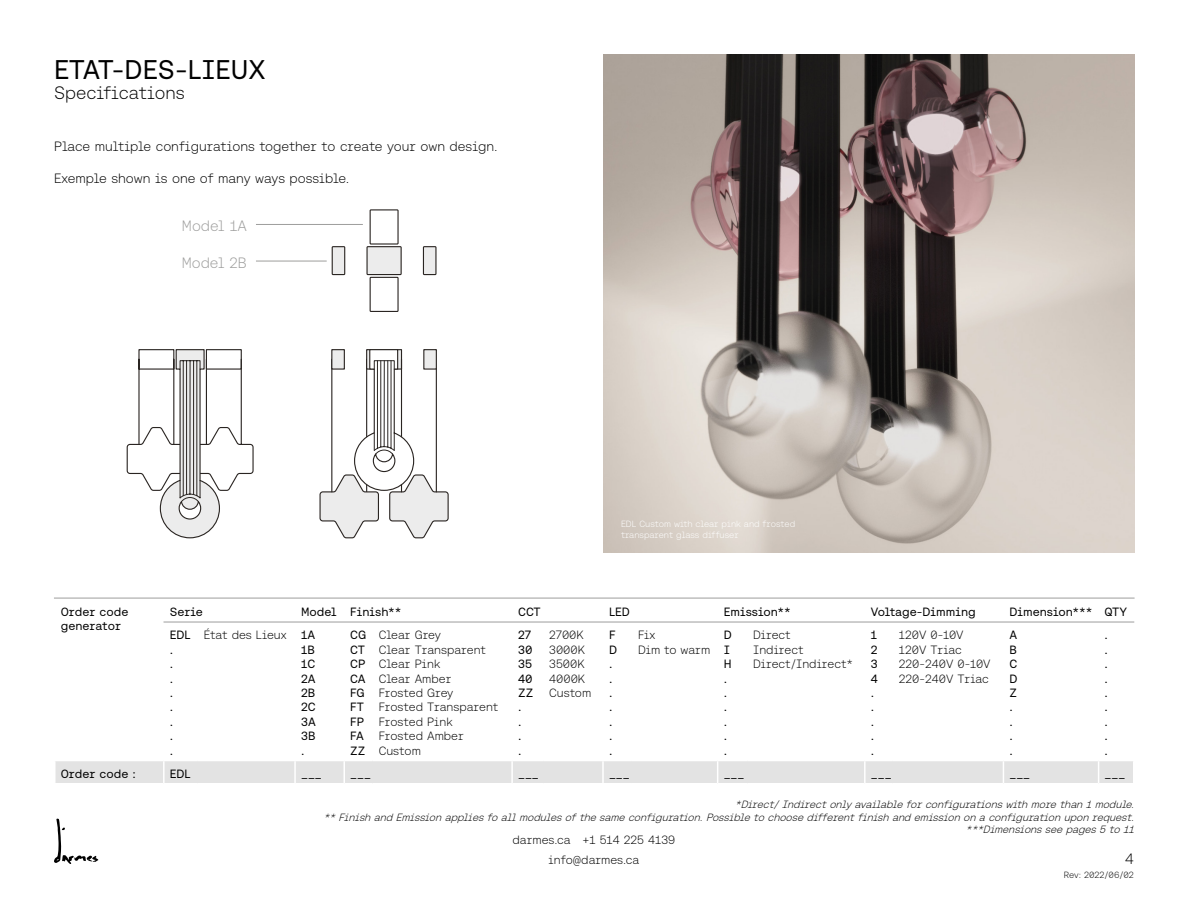
<style>
.page{position:relative;width:1188px;height:918px;background:#fff}
.page>*{position:absolute;margin:0;border:0;box-sizing:border-box;transform-origin:0 0}
.t1{font:27px "Aeonik Fono";color:#000}
.t2{font:300 18px "Aeonik Fono";color:#000}
.t3{font:300 15px "Aeonik Fono";color:#9d9d9c}
.t4{font:300 15px "Aeonik Fono";color:#000}
.t5{font:300 13.5px "Aeonik Fono";color:#000}
.t6{font:300 12px/14.4px "Aeonik Fono";color:#000}
.t7{font:12px/14.4px "Aeonik Fono";color:#000}
.t8{font:italic 300 10.5px/12.6px "Aeonik Fono";color:#000;text-align:right}
.t9{font:300 9px/10.8px "Aeonik Fono";color:#fff}
.t10{font:300 9px "Aeonik Fono";color:#000}
.s1{font-weight:300}
</style>
<div class="page">
<svg style="left:54px;top:819px;width:44px;height:45px"></svg>
<div style="left:55px;top:761px;width:1078px;height:22px;background:#e3e3e3"></div>
<hr style="left:163px;top:761px;width:2px;height:22px;background:#fff">
<hr style="left:294px;top:761px;width:2px;height:22px;background:#fff">
<hr style="left:54px;top:598px;width:1081px;height:1px;background:#9d9d9c">
<hr style="left:164px;top:622px;width:970px;height:1px;background:#9d9d9c">
<img style="left:603px;top:54px;width:532px;height:498px">
<hr style="left:256px;top:261px;width:71px;height:1px;background:#9d9d9c">
<hr style="left:256px;top:224px;width:107px;height:1px;background:#9d9d9c">
<svg style="left:126px;top:349px;width:128px;height:190px"></svg>
<svg style="left:319px;top:349px;width:130px;height:190px"></svg>
<hr style="left:331px;top:359px;width:1px;height:133px;background:#2a2522">
<div style="left:332px;top:350px;width:12px;height:19px;background:#ececec"></div>
<div style="left:331px;top:349px;width:14px;height:21px;border:1px solid #2a2522"></div>
<div style="left:367px;top:247px;width:34px;height:28px;background:#ececec"></div>
<div style="left:366px;top:246px;width:36px;height:29px;border:1px solid #2a2522"></div>
<svg style="left:369px;top:209px;width:30px;height:103px"></svg>
<div style="left:423px;top:247px;width:13px;height:28px;background:#ececec"></div>
<div style="left:423px;top:246px;width:14px;height:29px;border:1px solid #2a2522"></div>
<div style="left:332px;top:247px;width:13px;height:28px;background:#ececec"></div>
<div style="left:332px;top:246px;width:13px;height:29px;border:1px solid #2a2522"></div>
<h1 class="t1" style="left:54px;top:55px;width:213px">ETAT-DES-LIEUX</h1>
<h2 class="t2" style="left:54px;top:83px;width:132px">Specifications</h2>
<p class="t5" style="left:54px;top:139px;width:445px">Place multiple configurations together to create your own design.</p>
<p class="t5" style="left:54px;top:171px;width:297px">Exemple shown is one of many ways possible.</p>
<p class="t3" style="left:182px;top:218px;width:66px">Model 1A</p>
<p class="t3" style="left:182px;top:254px;width:67px">Model 2B</p>
<p class="t9" style="left:621px;top:519px;width:176px">EDL Custom with clear pink and frosted transparent glass diffuser</p>
<p class="t7" style="left:61px;top:605px;width:69px">Order code generator</p>
<p class="t7" style="left:170px;top:605px;width:35px">Serie</p>
<p class="t7" style="left:301px;top:605px;width:102px">Model Finish**</p>
<p class="t7" style="left:518px;top:605px;width:24px">CCT</p>
<p class="t7" style="left:609px;top:605px;width:22px">LED</p>
<p class="t7" style="left:724px;top:605px;width:69px">Emission**</p>
<p class="t7" style="left:871px;top:605px;width:107px">Voltage-Dimming</p>
<p class="t7" style="left:1009px;top:605px;width:119px">Dimension*** QTY</p>
<p class="t7" style="left:170px;top:628px;width:22px">EDL .<br>.<br>.<br>.<br>.<br>.<br>.<br>.</p>
<p class="t7" style="left:301px;top:628px;width:16px;text-align:justify;text-indent:-97px"><span class="s1">État des Lieux</span> 1A 1B 1C 2A 2B 2C 3A 3B .</p>
<p class="t7" style="left:350px;top:628px;width:18px">CG<br>CT<br>CP<br>CA<br>FG<br>FT<br>FP<br>FA<br>ZZ</p>
<p class="t6" style="left:379px;top:628px;width:121px">Clear Grey<br>Clear Transparent<br>Clear Pink<br>Clear Amber<br>Frosted Grey<br>Frosted Transparent<br>Frosted Pink<br>Frosted Amber<br>Custom</p>
<p class="t7" style="left:518px;top:628px;width:17px">27<br>30<br>35<br>40<br>ZZ .<br>.<br>.<br>.</p>
<p class="t6" style="left:549px;top:628px;width:44px">2700K<br>3000K<br>3500K<br>4000K<br>Custom</p>
<p class="t7" style="left:609px;top:628px;width:10px">F<br>D . . . . . . .</p>
<p class="t6" style="left:638px;top:628px;width:74px">Fix<br>Dim to warm</p>
<p class="t7" style="left:724px;top:628px;width:10px">D<br>I<br>H . . . . . .</p>
<p class="t6" style="left:753px;top:628px;width:101px">Direct<br>Indirect<br>Direct/Indirect*</p>
<p class="t7" style="left:871px;top:628px;width:9px">1<br>2<br>3<br>4 . . . . .</p>
<p class="t6" style="left:899px;top:628px;width:93px">120V 0-10V<br>120V Triac<br>220-240V 0-10V<br>220-240V Triac</p>
<p class="t7" style="left:1009px;top:628px;width:10px">A<br>B<br>C<br>D<br>Z . . . .</p>
<p class="t7" style="left:1105px;top:628px;width:5px;text-align:justify">. . . . . . . . .</p>
<p class="t7" style="left:61px;top:766px;width:77px">Order code :</p>
<p class="t7" style="left:170px;top:766px;width:22px">EDL</p>
<p class="t7" style="left:301px;top:766px;width:22px">___</p>
<p class="t7" style="left:350px;top:766px;width:22px">___</p>
<p class="t7" style="left:518px;top:766px;width:22px">___</p>
<p class="t7" style="left:609px;top:766px;width:22px">___</p>
<p class="t7" style="left:724px;top:766px;width:22px">___</p>
<p class="t7" style="left:871px;top:766px;width:22px">___</p>
<p class="t7" style="left:1009px;top:766px;width:22px">___</p>
<p class="t7" style="left:1105px;top:766px;width:22px">___</p>
<p class="t8" style="left:323px;top:798px;width:815px">*Direct/Indirectonlyavailable forconfigurationswith more than 1module.<br>**Finish and Emission appliesfo allmodulesofthe same configuration.Possible to choose differentfinish and emission on a configuration upon request. ***Dimensionssee pages5 to 11</p>
<p class="t6" style="left:513px;top:830px;width:164px;line-height:19.6px;text-align:center">darmes.ca +1 514 225 4139 info@darmes.ca</p>
<p class="t4" style="left:1125px;top:850px;width:10px">4</p>
<p class="t10" style="left:1064px;top:870px;width:72px">Rev: 2022/06/02</p>
</div>
